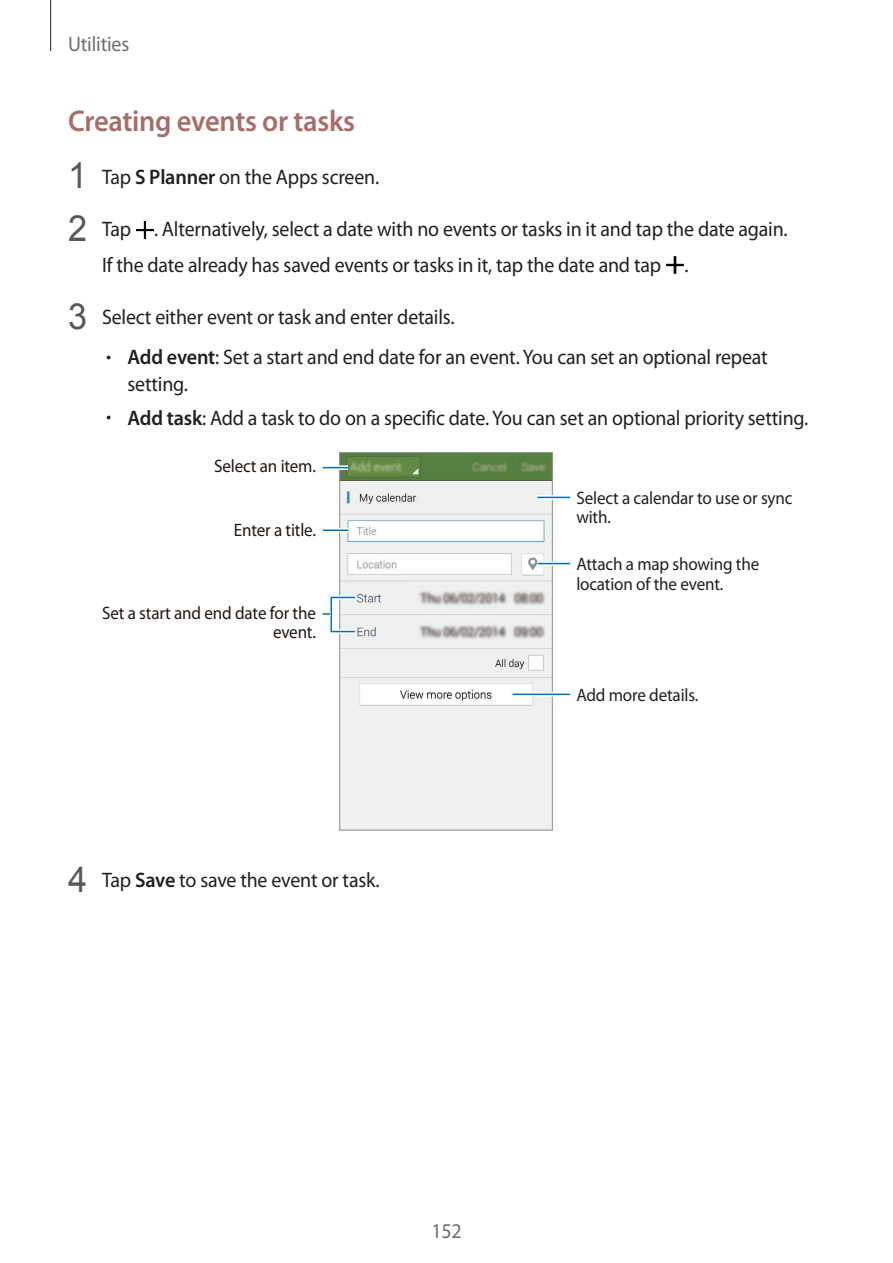
<style>
.page{position:relative;width:893px;height:1263px;background:#fff}
.page>*{position:absolute;margin:0;border:0;box-sizing:border-box;transform-origin:0 0}
.t1{font:600 30px "Myriad Pro";letter-spacing:-.01em;color:#a66e6a;scale:.95 1}
.t2{font:21px/35.5px "Myriad Pro";letter-spacing:-.01em;color:#231f20;scale:.95 1}
.t3{font:21px "Myriad Pro";letter-spacing:-.01em;color:#6c6d70;scale:.95 1}
.t4{font:18px/19.5px "Myriad Pro";letter-spacing:-.01em;color:#231f20;scale:.95 1}
.t5{font:18px/19.5px "Myriad Pro";letter-spacing:-.01em;color:#221612;text-align:right;scale:.95 1}
.s1{font-family:"Arial";font-size:36px;color:#57585a}
.s2{font-weight:600}
.s3{font-weight:300}
</style>
<div class="page">
<hr style="left:50px;top:0;width:1px;height:51px;background:#231f20">
<img style="left:136px;top:221px;width:18px;height:18px">
<img style="left:666px;top:256px;width:18px;height:18px">
<svg style="left:339px;top:452px;width:214px;height:378px"></svg>
<svg style="left:513px;top:692px;width:57px;height:4px"></svg>
<hr style="left:513px;top:693px;width:57px;height:2px;background:#0073ae">
<svg style="left:537px;top:495px;width:33px;height:5px"></svg>
<hr style="left:537px;top:497px;width:33px;height:1px;background:#0073ae">
<svg style="left:323px;top:465px;width:25px;height:5px"></svg>
<svg style="left:323px;top:467px;width:25px;height:1px"></svg>
<hr style="left:323px;top:528px;width:25px;height:4px;background:#fff">
<hr style="left:323px;top:529px;width:25px;height:2px;background:#0073ae">
<svg style="left:538px;top:561px;width:32px;height:5px"></svg>
<hr style="left:538px;top:563px;width:32px;height:1px;background:#0073ae">
<div style="left:329px;top:595px;width:28px;height:39px;border:4px solid #fff"></div>
<div style="left:330px;top:597px;width:26px;height:35px;border:2px solid #0073ae"></div>
<svg style="left:322px;top:612px;width:9px;height:4px"></svg>
<p class="t3" style="left:68px;top:31px;width:66px">Utilities</p>
<h1 class="t1" style="left:68px;top:102px;width:304px">Creating events or tasks</h1>
<p class="t2" style="left:68px;top:159px;width:329px"><span class="s1">1</span> Tap <span class="s2">S Planner</span> on the Apps screen.</p>
<p class="t2" style="left:102px;top:211px;width:723px;text-indent:-34px"><span class="s1">2</span> Tap . Alternatively, select a date with no events or tasks in it and tap the date again.<br>If the date already has saved events or tasks in it, tap the date and tap .</p>
<p class="t2" style="left:68px;top:299px;width:408px"><span class="s1">3</span> Select either event or task and enter details.</p>
<p class="t2" style="left:128px;top:343px;width:675px;line-height:27px;text-indent:-21px"><span class="s3">•</span> <span class="s2">Add event</span>: Set a start and end date for an event. You can set an optional repeat setting.</p>
<p class="t2" style="left:106px;top:399px;width:740px"><span class="s3">•</span> <span class="s2">Add task</span>: Add a task to do on a specific date. You can set an optional priority setting.</p>
<p class="t5" style="left:214px;top:456px;width:109px">Select an item.</p>
<p class="t5" style="left:234px;top:520px;width:88px">Enter a title.</p>
<p class="t5" style="left:102px;top:603px;width:227px">Set a start and end date for the event.</p>
<p class="t2" style="left:68px;top:862px;width:330px"><span class="s1">4</span> Tap <span class="s2">Save</span> to save the event or task.</p>
<p class="t4" style="left:576px;top:488px;width:229px">Select a calendar to use or sync with.</p>
<p class="t4" style="left:576px;top:554px;width:194px">Attach a map showing the location of the event.</p>
<p class="t4" style="left:576px;top:685px;width:130px">Add more details.</p>
<p class="t3" style="left:431px;top:1218px;width:33px">152</p>
</div>
